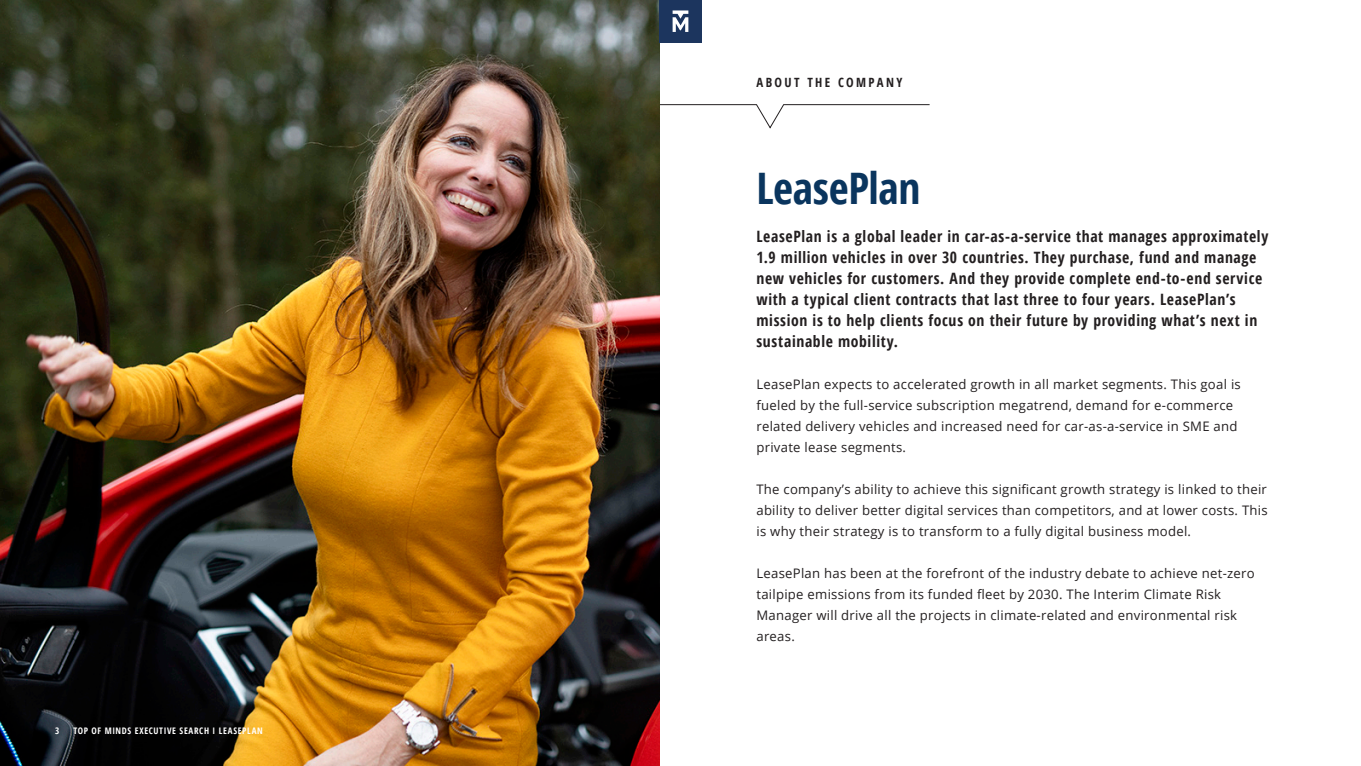
<style>
.page{position:relative;width:1361px;height:766px;background:#fff}
.page>*{position:absolute;margin:0;border:0;box-sizing:border-box;transform-origin:0 0}
.Page_header_kopie{font:700 condensed 43.42px "Open Sans";letter-spacing:-.01em;color:#0a355e}
.t1{font:700 condensed 15.67px/21px "Open Sans";letter-spacing:.04em;color:#231f20}
.t2{font:13.12px/21px "Open Sans";letter-spacing:.02em;color:#231f20}
.t3{font:700 condensed 12.75px "Open Sans";letter-spacing:.185em;color:#231f20}
.t4{font:700 condensed 9px "Open Sans";letter-spacing:.075em;color:#fff}
</style>
<div class="page">
<svg style="left:659px;top:104px;width:271px;height:24px"></svg>
<img style="left:0;top:0;width:659px;height:765px">
<div style="left:659px;top:0;width:43px;height:43px;background:#1c355e"></div>
<svg style="left:672px;top:10px;width:16px;height:22px"></svg>
<p class="t4" style="left:55px;top:724px;width:6px">3</p>
<p class="t4" style="left:73px;top:724px;width:191px">TOP OF MINDS EXECUTIVE SEARCH I LEASEPLAN</p>
<p class="t3" style="left:756px;top:73px;width:147px">ABOUT THE COMPANY</p>
<p class="Page_header_kopie" style="left:756px;top:158px;width:165px">LeasePlan</p>
<p class="t1" style="left:756px;top:225px;width:513px">LeasePlan is a global leader in car-as-a-service that manages approximately 1.9 million vehicles in over 30 countries. They purchase, fund and manage new vehicles for customers. And they provide complete end-to-end service with a typical client contracts that last three to four years. LeasePlan’s mission is to help clients focus on their future by providing what’s next in sustainable mobility.</p>
<p class="t2" style="left:756px;top:373px;width:486px">LeasePlan expects to accelerated growth in all market segments. This goal is fueled by the full-service subscription megatrend, demand for e-commerce related delivery vehicles and increased need for car-as-a-service in SME and private lease segments.</p>
<p class="t2" style="left:756px;top:478px;width:513px;text-align:justify">The company’s ability to achieve this significant growth strategy is linked to their ability to deliver better digital services than competitors, and at lower costs. This is why their strategy is to transform to a fully digital business model.</p>
<p class="t2" style="left:756px;top:562px;width:500px">LeasePlan has been at the forefront of the industry debate to achieve net-zero tailpipe emissions from its funded fleet by 2030. The Interim Climate Risk Manager will drive all the projects in climate-related and environmental risk areas.</p>
</div>
